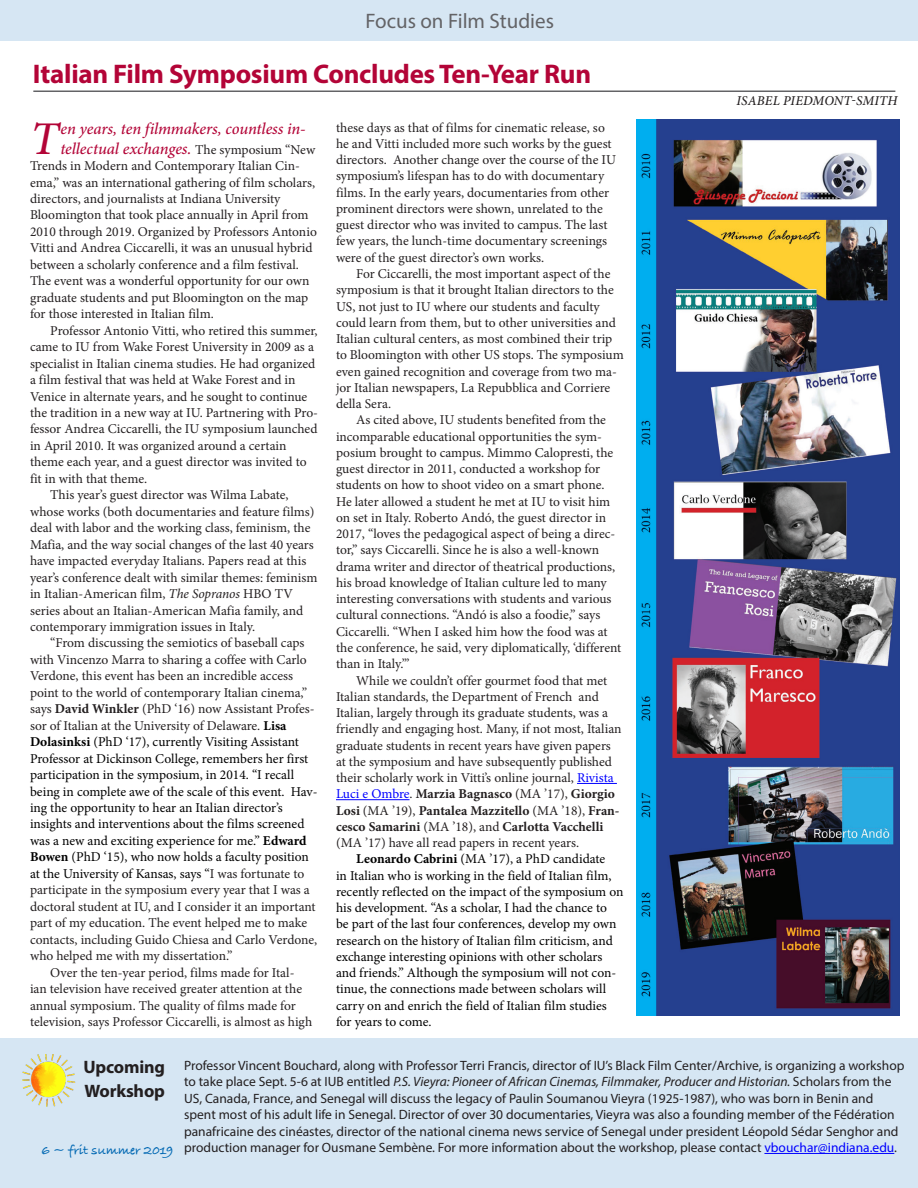
<style>
.page{position:relative;width:918px;height:1188px;background:#fff}
.page>*{position:absolute;margin:0;border:0;box-sizing:border-box;transform-origin:0 0}
._1st_indent_Minion{font:italic 500 46.95px "Minion Pro";color:#b30437}
.head24_Myriad_Pro{font:700 27px "Myriad Pro";letter-spacing:-.01em;color:#b30437}
.Timeline{font:21px "Myriad Pro";color:#636366}
.head14_Myriad_Pro{font:700 18px "Myriad Pro";letter-spacing:-.01em;color:#231f20}
._1st_indent_Minion-2{font:italic 500 16.5px/19.8px "Minion Pro";letter-spacing:-.005em;color:#b30437}
.body_text_Minion{font:13.5px/16.2px "Minion Pro";color:#231f20}
._1st_indent_Myriad_P{font:13.5px "Myriad Pro";color:#231f20}
.body_text_Minion-2{font:13.5px/16.2px "Minion Pro";color:#000}
._1st_indent_Minion-3{font:13.5px/16.5px "Minion Pro";color:#231f20}
._1st_indent_Myriad_P-2{font:italic 13.5px "Myriad Pro";color:#231f20}
.byline{font:italic 500 13.5px "Minion Pro";letter-spacing:.01em;color:#231f20}
.s1{font-weight:400;font-style:normal;font-size:13.5px;color:#231f20}
.s2{font-style:italic}
.s3{font-weight:700}
.s4{font-weight:700;color:#000}
.s5{color:#000}
.s6{color:#00f}
.s7{font-style:normal}
.s8{font-family:"Bradley Hand ITCTT Bold";color:#0168b3}
</style>
<div class="page">
<hr style="left:917px;top:0;width:1px;height:688px;background:#d6e6f3">
<hr style="left:577px;top:783px;width:40px;height:1px;background:#00f">
<hr style="left:336px;top:799px;width:74px;height:1px;background:#00f">
<img style="left:636px;top:119px;width:264px;height:896px">
<hr style="left:33px;top:91px;width:862px;height:1px;background:#636366">
<div style="left:0;top:1038px;width:918px;height:150px;background:#d6e6f3"></div>
<hr style="left:764px;top:1153px;width:130px;height:1px;background:#00f">
<div style="left:0;top:0;width:918px;height:40px;background:#d6e6f3"></div>
<img style="left:22px;top:1054px;width:54px;height:53px">
<p class="Timeline" style="left:366px;top:8px;width:190px">Focus on Film Studies</p>
<p class="head24_Myriad_Pro" style="left:33px;top:57px;width:560px">Italian Film Symposium Concludes Ten-Year Run</p>
<p class="_1st_indent_Minion" style="left:30px;top:106px;width:30px">T</p>
<p class="_1st_indent_Minion-2" style="left:60px;top:119px;width:256px">en years, ten filmmakers, countless in&shy;tellectual exchanges. <span class="s1">The symposium “New</span></p>
<p class="_1st_indent_Minion-3" style="left:30px;top:158px;width:288px">Trends in Modern and Contemporary Italian Cin&shy;ema,” was an international gathering of film scholars, directors, and journalists at Indiana University Bloomington that took place annually in April from 2010 through 2019. Organized by Professors Antonio Vitti and Andrea Ciccarelli, it was an unusual hybrid between a scholarly conference and a film festival.<br>The event was a wonderful opportunity for our own graduate students and put Bloomington on the map for those interested in Italian film.</p>
<p class="body_text_Minion" style="left:30px;top:322px;width:290px;text-indent:20px">Professor Antonio Vitti, who retired this summer, came to IU from Wake Forest University in 2009 as a specialist in Italian cinema studies. He had organized a film festival that was held at Wake Forest and in Venice in alternate years, and he sought to continue the tradition in a new way at IU. Partnering with Pro&shy;fessor Andrea Ciccarelli, the IU symposium launched in April 2010. It was organized around a certain theme each year, and a guest director was invited to fit in with that theme.</p>
<p class="body_text_Minion" style="left:30px;top:487px;width:289px;text-indent:20px">This year’s guest director was Wilma Labate, whose works (both documentaries and feature films) deal with labor and the working class, feminism, the Mafia, and the way social changes of the last 40 years have impacted everyday Italians. Papers read at this year’s conference dealt with similar themes: feminism in Italian-American film, <span class="s2">The Sopranos</span> HBO TV series about an Italian-American Mafia family, and contemporary immigration issues in Italy.</p>
<p class="body_text_Minion" style="left:30px;top:635px;width:289px;text-indent:20px">“From discussing the semiotics of baseball caps with Vincenzo Marra to sharing a coffee with Carlo Verdone, this event has been an incredible access point to the world of contemporary Italian cinema,” says <span class="s3">David Winkler</span> (PhD ‘16) now Assistant Profes&shy;sor of Italian at the University of Delaware. <span class="s4">Lisa Dolasinksi</span> <span class="s5">(PhD ‘17), currently Visiting Assistant Professor at Dickinson College, remembers her first participation in the symposium, in 2014. “I recall being in complete awe of the scale of this event. Hav&shy;ing the opportunity to hear an Italian director’s insights and interventions about the films screened was a new and exciting experience for me.”</span> <span class="s4">Edward Bowen</span> <span class="s5">(PhD ‘15), who now holds a faculty position at the University of Kansas, says “</span>I was fortunate to participate in the symposium every year that I was a doctoral student at IU, and I consider it an important part of my education. The event helped me to make contacts, including Guido Chiesa and Carlo Verdone, who helped me with my dissertation.”</p>
<p class="body_text_Minion" style="left:30px;top:964px;width:284px;text-indent:20px">Over the ten-year period, films made for Ital&shy;ian television have received greater attention at the annual symposium. The quality of films made for television, says Professor Ciccarelli, is almost as high</p>
<p class="body_text_Minion" style="left:336px;top:119px;width:282px">these days as that of films for cinematic release, so he and Vitti included more such works by the guest directors. Another change over the course of the IU symposium’s lifespan has to do with documentary films. In the early years, documentaries from other prominent directors were shown, unrelated to the guest director who was invited to campus. The last few years, the lunch-time documentary screenings were of the guest director’s own works.</p>
<p class="body_text_Minion" style="left:336px;top:266px;width:289px;text-indent:20px">For Ciccarelli, the most important aspect of the symposium is that it brought Italian directors to the US, not just to IU where our students and faculty could learn from them, but to other universities and Italian cultural centers, as most combined their trip to Bloomington with other US stops. The symposium even gained recognition and coverage from two ma&shy;jor Italian newspapers, La Repubblica and Corriere della Sera.</p>
<p class="body_text_Minion" style="left:336px;top:412px;width:287px;text-indent:20px">As cited above, IU students benefited from the incomparable educational opportunities the sym&shy;posium brought to campus. Mimmo Calopresti, the guest director in 2011, conducted a workshop for students on how to shoot video on a smart phone.<br>He later allowed a student he met at IU to visit him on set in Italy. Roberto Andó, the guest director in 2017, “loves the pedagogical aspect of being a direc&shy;tor,” says Ciccarelli. Since he is also a well-known drama writer and director of theatrical productions, his broad knowledge of Italian culture led to many interesting conversations with students and various cultural connections. “Andó is also a foodie,” says Ciccarelli. “When I asked him how the food was at the conference, he said, very diplomatically, ‘different than in Italy.’”</p>
<p class="body_text_Minion" style="left:336px;top:672px;width:287px;text-indent:20px">While we couldn’t offer gourmet food that met Italian standards, the Department of French and Italian, largely through its graduate students, was a friendly and engaging host. Many, if not most, Italian graduate students in recent years have given papers at the symposium and have subsequently published their scholarly work in Vitti’s online journal, <span class="s6">Rivista Luci e Ombre</span>. <span class="s3">Marzia Bagnasco</span> (MA ’17), <span class="s3">Giorgio Losi</span> (MA ’19), <span class="s3">Pantalea Mazzitello</span> (MA ’18), <span class="s3">Fran&shy;cesco Samarini</span> (MA ’18), and <span class="s3">Carlotta Vacchelli </span>(MA ’17) have all read papers in recent years.</p>
<p class="body_text_Minion-2" style="left:336px;top:851px;width:289px;text-indent:20px"><span class="s3">Leonardo Cabrini</span> (MA ’17), a PhD candidate<br>in Italian who is working in the field of Italian film, recently reflected on the impact of the symposium on his development. “As a scholar, I had the chance to<br>be part of the last four conferences, develop my own research on the history of Italian film criticism, and exchange interesting opinions with other scholars and friends.” Although the symposium will not con&shy;tinue, the connections made between scholars will carry on and enrich the field of Italian film studies for years to come.</p>
<p class="byline" style="left:737px;top:92px;width:162px">ISABEL PIEDMONT-SMITH</p>
<p class="head14_Myriad_Pro" style="left:83px;top:1055px;width:83px">Upcoming</p>
<p class="head14_Myriad_Pro" style="left:85px;top:1079px;width:82px">Workshop</p>
<p class="_1st_indent_Myriad_P" style="left:184px;top:1057px;width:722px">Professor Vincent Bouchard, along with Professor Terri Francis, director of IU’s Black Film Center/Archive, is organizing a workshop</p>
<p class="_1st_indent_Myriad_P-2" style="left:184px;top:1073px;width:709px"><span class="s7">to take place Sept. 5-6 at IUB entitled</span> P.S. Vieyra: Pioneer of African Cinemas, Filmmaker, Producer and Historian. <span class="s7">Scholars from the</span></p>
<p class="_1st_indent_Myriad_P" style="left:184px;top:1090px;width:691px">US, Canada, France, and Senegal will discuss the legacy of Paulin Soumanou Vieyra (1925-1987), who was born in Benin and</p>
<p class="_1st_indent_Myriad_P" style="left:184px;top:1106px;width:712px">spent most of his adult life in Senegal. Director of over 30 documentaries, Vieyra was also a founding member of the Fédération</p>
<p class="_1st_indent_Myriad_P" style="left:184px;top:1123px;width:716px">panafricaine des cinéastes, director of the national cinema news service of Senegal under president Léopold Sédar Senghor and</p>
<p class="_1st_indent_Myriad_P" style="left:41px;top:1139px;width:857px"><span class="s8">6 ~ frit summer 2019</span> production manager for Ousmane Sembène. For more information about the workshop, please contact <span class="s6">vbouchar@indiana.edu</span>.</p>
</div>
